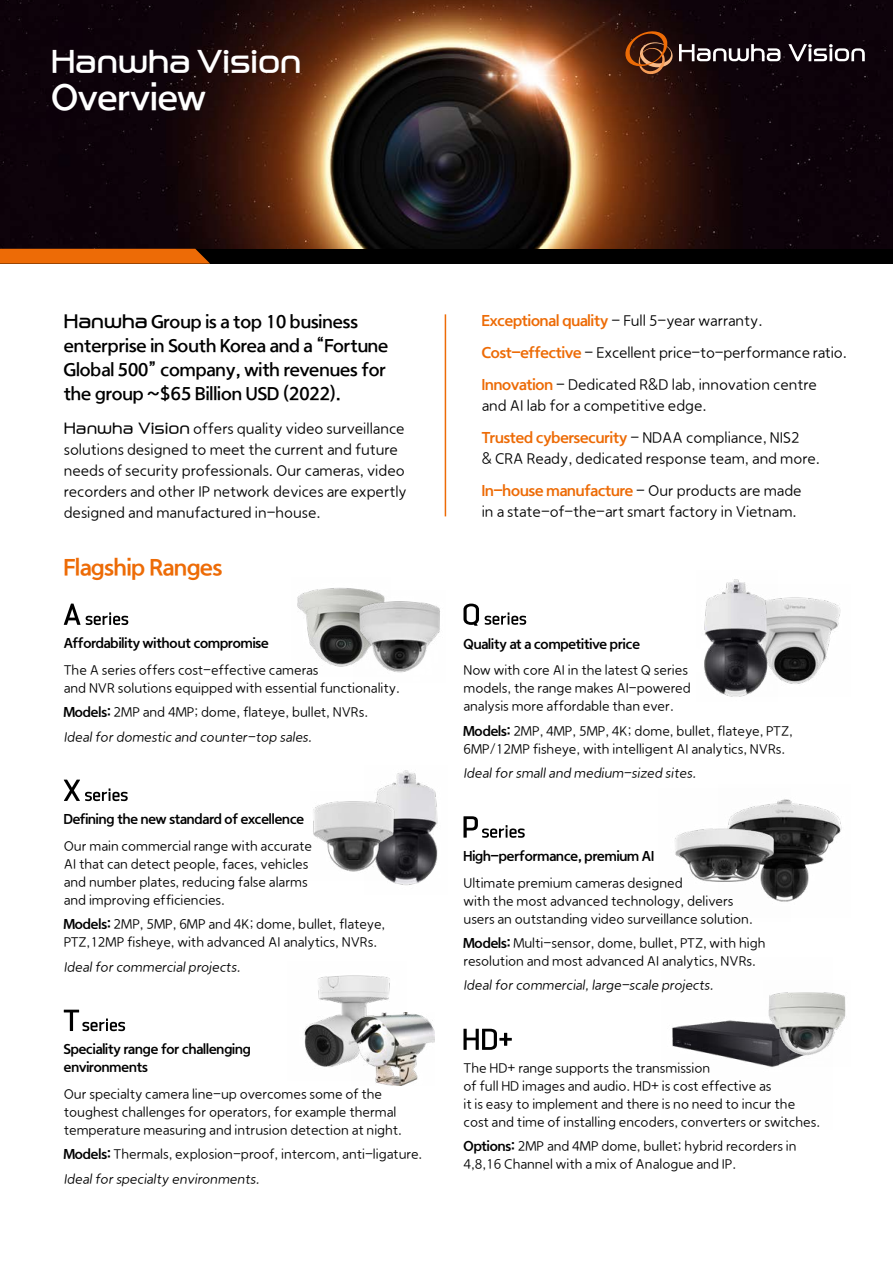
<style>
.page{position:relative;width:893px;height:1263px;background:#fff}
.page>*{position:absolute;margin:0;border:0;box-sizing:border-box;transform-origin:0 0}
.t1{font:36px "hanwha Gothic R";color:#fff}
.t2{font:30px "Hanwha R";color:#fff}
.t3{font:22.5px "hanwha Gothic B";color:#ed6b06}
.t4{font:18px/24px "hanwha Gothic R";color:#000}
.t5{font:15px/21px "hanwha Gothic EL";color:#000}
.t6{font:15px "hanwha Gothic B";color:#ed6b06}
.t7{font:13.5px/18px "hanwha Gothic EL";color:#000}
.t8{font:13.5px/18px "hanwha Gothic B";color:#000}
.s1{font-family:"Hanwha R"}
.s2{font-family:"Hanwha L"}
.s3{font-family:"hanwha Gothic B"}
.s4{font-family:"hanwha Gothic B";color:#ed6b06}
.s5{font-family:"hanwha Gothic EL";color:#000}
</style>
<div class="page">
<img style="left:304px;top:975px;width:86px;height:92px">
<img style="left:0;top:0;width:893px;height:249px">
<div style="left:0;top:249px;width:893px;height:15px;background:#000"></div>
<svg style="left:0;top:249px;width:210px;height:15px;background:#df6405"></svg>
<svg style="left:625px;top:31px;width:48px;height:43px;background:#633217"></svg>
<svg style="left:679px;top:44px;width:101px;height:17px"></svg>
<svg style="left:788px;top:44px;width:77px;height:17px"></svg>
<svg style="left:64px;top:604px;width:64px;height:21px"></svg>
<svg style="left:64px;top:780px;width:64px;height:21px"></svg>
<svg style="left:64px;top:1010px;width:61px;height:21px"></svg>
<svg style="left:485px;top:612px;width:41px;height:13px"></svg>
<svg style="left:463px;top:604px;width:16px;height:22px"></svg>
<svg style="left:463px;top:816px;width:62px;height:22px"></svg>
<svg style="left:463px;top:1029px;width:49px;height:21px"></svg>
<img style="left:297px;top:588px;width:70px;height:79px">
<img style="left:353px;top:590px;width:87px;height:83px">
<img style="left:777px;top:597px;width:64px;height:87px">
<img style="left:704px;top:579px;width:73px;height:118px">
<img style="left:378px;top:770px;width:60px;height:115px">
<img style="left:313px;top:791px;width:84px;height:89px">
<img style="left:791px;top:801px;width:51px;height:100px">
<img style="left:675px;top:799px;width:116px;height:103px">
<img style="left:351px;top:1012px;width:84px;height:73px">
<img style="left:672px;top:1020px;width:104px;height:47px">
<hr style="left:445px;top:314px;width:1px;height:202px;background:#ed6b06">
<img style="left:764px;top:992px;width:82px;height:74px">
<h2 class="t2" style="left:51px;top:44px;width:252px">Hanwha Vision</h2>
<h1 class="t1" style="left:51px;top:77px;width:156px">Overview</h1>
<h3 class="t4" style="left:64px;top:310px;width:326px"><span class="s1">Hanwha</span> Group is a top 10 business enterprise in South Korea and a “Fortune Global 500” company, with revenues for the group ~$65 Billion USD (2022).</h3>
<p class="t5" style="left:64px;top:418px;width:345px"><span class="s2">Hanwha Vision</span> offers quality video surveillance solutions designed to meet the current and future needs of security professionals. Our cameras, video recorders and other IP network devices are expertly designed and manufactured in-house.</p>
<h3 class="t3" style="left:64px;top:555px;width:160px">Flagship Ranges</h3>
<p class="t8" style="left:64px;top:634px;width:207px">Affordability without compromise</p>
<p class="t7" style="left:64px;top:661px;width:338px">The A series offers cost-effective cameras<br>and NVR solutions equipped with essential functionality.</p>
<p class="t7" style="left:64px;top:700px;width:306px;line-height:24.5px"><span class="s3">Models:</span> 2MP and 4MP; dome, flateye, bullet, NVRs.<br>Idealfor domestic and counter-top sales.</p>
<p class="t8" style="left:64px;top:810px;width:242px">Defining the new standard of excellence</p>
<p class="t7" style="left:64px;top:837px;width:250px">Our main commercial range with accurate AI that can detect people, faces, vehicles and number plates, reducing false alarms and improving efficiencies.</p>
<p class="t7" style="left:64px;top:915px;width:323px"><span class="s3">Models:</span> 2MP, 5MP, 6MP and 4K; dome, bullet, flateye,<br>PTZ,12MP fisheye, with advanced AI analytics, NVRs.</p>
<p class="t7" style="left:64px;top:958px;width:180px">Idealfor commercialprojects.</p>
<p class="t8" style="left:64px;top:1040px;width:189px">Speciality range for challenging environments</p>
<p class="t7" style="left:64px;top:1085px;width:340px">Our specialty camera line-up overcomes some of the toughest challenges for operators, for example thermal temperature measuring and intrusion detection at night.</p>
<p class="t7" style="left:64px;top:1142px;width:360px;line-height:24.5px"><span class="s3">Models:</span> Thermals, explosion-proof, intercom, anti-ligature.<br>Idealfor specialty environments.</p>
<p class="t5" style="left:482px;top:305px;width:367px;line-height:32.1px"><span class="s4">Exceptional quality</span> - Full 5-year warranty.<br><span class="s4">Cost-effective</span> - Excellent price-to-performance ratio.<br><span class="s4">Innovation</span> - Dedicated R&amp;D lab, innovation centre</p>
<p class="t5" style="left:482px;top:395px;width:226px">and AI lab for a competitive edge.</p>
<p class="t6" style="left:482px;top:429px;width:319px">Trusted cybersecurity <span class="s5">- NDAA compliance, NIS2</span></p>
<p class="t5" style="left:482px;top:448px;width:340px">&amp; CRA Ready, dedicated response team, and more.</p>
<p class="t6" style="left:482px;top:482px;width:321px">In-house manufacture <span class="s5">- Our products are made</span></p>
<p class="t5" style="left:482px;top:501px;width:316px">in a state-of-the-art smart factory in Vietnam.</p>
<p class="t8" style="left:463px;top:635px;width:178px">Quality at a competitive price</p>
<p class="t7" style="left:463px;top:661px;width:229px">Now with core AI in the latest Q series models, the range makes AI-powered analysis more affordable than ever.</p>
<p class="t7" style="left:463px;top:722px;width:331px"><span class="s3">Models:</span> 2MP, 4MP, 5MP, 4K; dome, bullet, flateye, PTZ,<br>6MP/12MP fisheye, with intelligent AI analytics, NVRs.</p>
<p class="t7" style="left:463px;top:764px;width:236px">Idealfor smalland medium-sized sites.</p>
<p class="t8" style="left:463px;top:847px;width:192px">High-performance, premium AI</p>
<p class="t7" style="left:463px;top:873px;width:291px">Ultimate premium cameras designed<br>with the most advanced technology, delivers users an outstanding video surveillance solution.</p>
<p class="t7" style="left:463px;top:934px;width:303px"><span class="s3">Models:</span> Multi-sensor, dome, bullet, PTZ, with high resolution and most advanced AI analytics, NVRs.</p>
<p class="t7" style="left:463px;top:976px;width:254px">Idealfor commercial,large-scale projects.</p>
<p class="t7" style="left:463px;top:1059px;width:358px">The HD+ range supports the transmission<br>of full HD images and audio. HD+ is cost effective as<br>it is easy to implement and there is no need to incur the cost and time of installing encoders, converters or switches.</p>
<p class="t7" style="left:463px;top:1137px;width:334px"><span class="s3">Options:</span> 2MP and 4MP dome, bullet; hybrid recorders in<br>4,8,16 Channel with a mix of Analogue and IP.</p>
</div>
